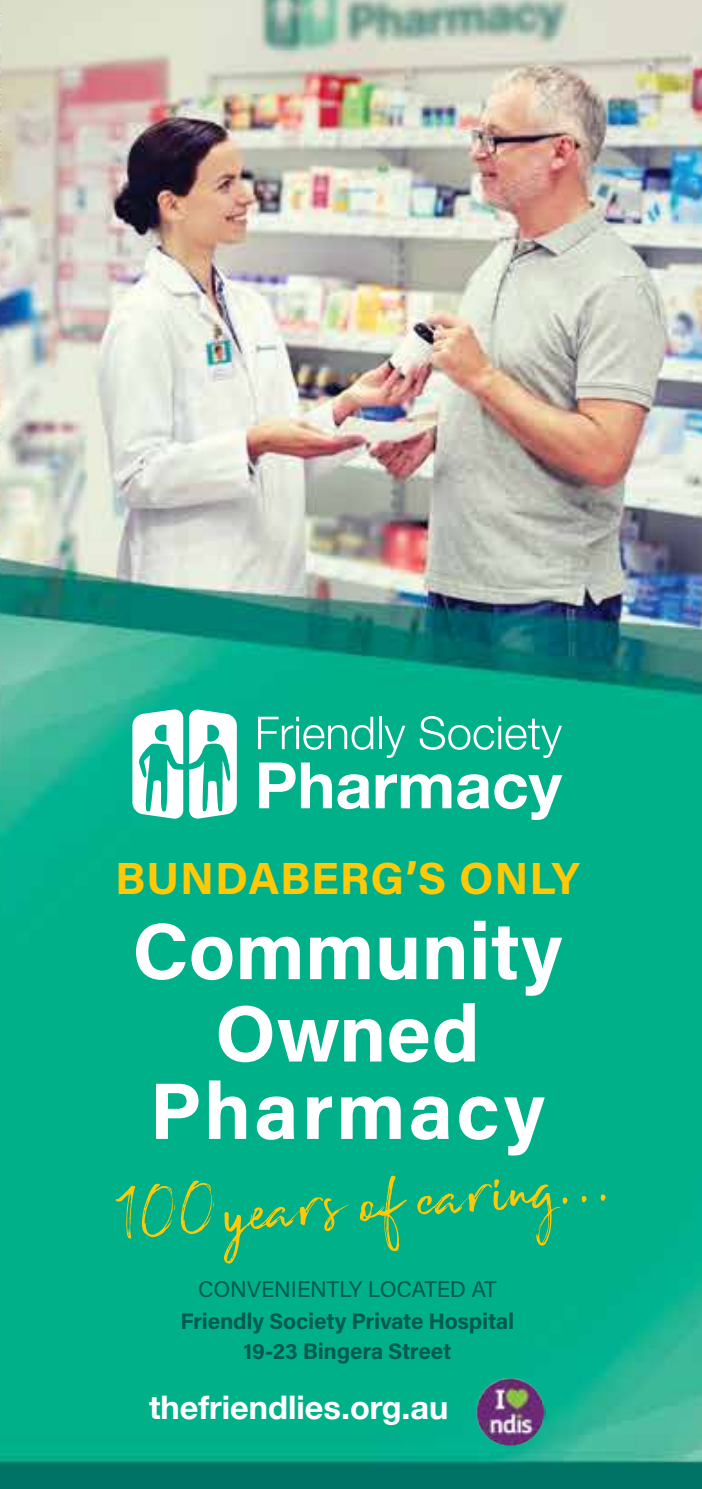
<style>
.page{position:relative;width:702px;height:1489px;background:#fff}
.page>*{position:absolute;margin:0;border:0;box-sizing:border-box;transform-origin:0 0}
.t1{font:700 80px/79.8px "Acumin Pro";color:#fff;text-align:center}
.t2{font:700 45px "Acumin Pro";letter-spacing:.02em;color:#ffc907}
.t3{font:700 32.5px "Helvetica Neue";color:#fff}
.t4{font:700 22.5px/30px "Acumin Pro";letter-spacing:-.01em;color:#005b50;text-align:center}
.t5{font:22.5px "Acumin Pro";letter-spacing:-.01em;color:#005b50}
</style>
<div class="page">
<img style="left:0;top:0;width:702px;height:1488px">
<img style="left:475px;top:1376px;width:70px;height:70px">
<svg style="left:258px;top:716px;width:304px;height:103px"></svg>
<svg style="left:132px;top:708px;width:51px;height:111px"></svg>
<svg style="left:189px;top:708px;width:48px;height:111px"></svg>
<svg style="left:116px;top:1175px;width:489px;height:88px;background:#15b27e"></svg>
<h2 class="t2" style="left:115px;top:847px;width:466px">BUNDABERG’S ONLY</h2>
<h1 class="t1" style="left:132px;top:907px;width:432px">Community<br>Owned<br>Pharmacy</h1>
<p class="t5" style="left:198px;top:1273px;width:300px">CONVENIENTLY LOCATED AT</p>
<p class="t4" style="left:180px;top:1305px;width:335px">Friendly Society Private Hospital<br>19-23 Bingera Street</p>
<h3 class="t3" style="left:149px;top:1381px;width:301px">thefriendlies.org.au</h3>
</div>
